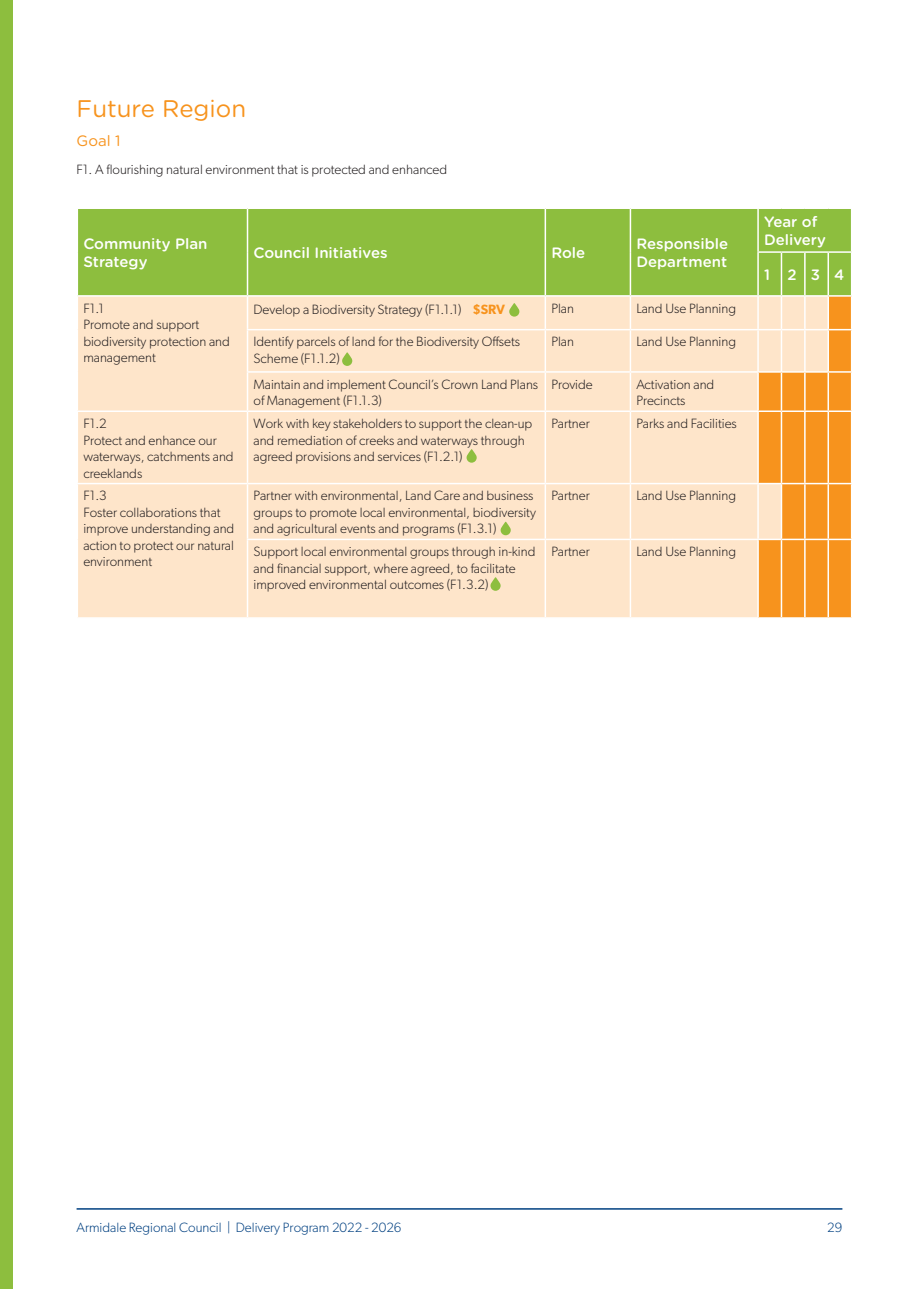
<style>
.page{position:relative;width:919px;height:1289px;background:#fff}
.page>*{position:absolute;margin:0;border:0;box-sizing:border-box;transform-origin:0 0}
.Subhead{font:24px "Gotham Rounded";color:#f7931d}
.t1{font:500 15px/18px "Gotham Rounded";color:#fff}
.Alt_Para-head{font:15px "Gotham Rounded";color:#f7931d}
.Table_Body{font:300 13.5px/16.5px "Gibson";color:#231f20}
.Body{font:300 13.5px "Gibson";color:#231f20}
.t2{font:300 13.5px "Gibson";color:#014081}
.s1{font-weight:600;color:#f7931d}
</style>
<div class="page">
<hr style="left:77px;top:1208px;width:765px;height:1px;background:#014081">
<div style="left:0;top:0;width:13px;height:1288px;background:#8dbe3e"></div>
<div style="left:78px;top:209px;width:772px;height:86px;background:#8dbe3e"></div>
<div style="left:78px;top:297px;width:679px;height:320px;background:#fee5ca"></div>
<hr style="left:247px;top:209px;width:1px;height:43px;background:#fff">
<hr style="left:544px;top:209px;width:2px;height:43px;background:#fff">
<hr style="left:629px;top:209px;width:2px;height:43px;background:#fff">
<hr style="left:757px;top:209px;width:1px;height:42px;background:#fff">
<hr style="left:247px;top:252px;width:1px;height:43px;background:#fff">
<hr style="left:544px;top:252px;width:2px;height:43px;background:#fff">
<hr style="left:629px;top:252px;width:2px;height:43px;background:#fff">
<hr style="left:757px;top:251px;width:24px;height:2px;background:#fff">
<hr style="left:757px;top:253px;width:1px;height:42px;background:#fff">
<hr style="left:781px;top:251px;width:23px;height:2px;background:#fff">
<hr style="left:780px;top:253px;width:2px;height:42px;background:#fff">
<hr style="left:804px;top:251px;width:24px;height:2px;background:#fff">
<hr style="left:804px;top:253px;width:1px;height:42px;background:#fff">
<hr style="left:828px;top:251px;width:24px;height:2px;background:#fff">
<hr style="left:827px;top:253px;width:2px;height:42px;background:#fff">
<hr style="left:247px;top:297px;width:1px;height:32px;background:#fff">
<hr style="left:544px;top:297px;width:2px;height:32px;background:#fff">
<hr style="left:629px;top:297px;width:2px;height:32px;background:#fff">
<hr style="left:247px;top:329px;width:298px;height:1px;background:#fff">
<hr style="left:247px;top:330px;width:1px;height:41px;background:#fff">
<hr style="left:545px;top:329px;width:85px;height:1px;background:#fff">
<hr style="left:544px;top:330px;width:2px;height:41px;background:#fff">
<hr style="left:630px;top:329px;width:128px;height:1px;background:#fff">
<hr style="left:629px;top:330px;width:2px;height:41px;background:#fff">
<hr style="left:247px;top:371px;width:298px;height:1px;background:#fff">
<hr style="left:247px;top:372px;width:1px;height:38px;background:#fff">
<hr style="left:545px;top:371px;width:85px;height:1px;background:#fff">
<hr style="left:544px;top:372px;width:2px;height:38px;background:#fff">
<hr style="left:630px;top:371px;width:128px;height:1px;background:#fff">
<hr style="left:629px;top:372px;width:2px;height:38px;background:#fff">
<hr style="left:77px;top:410px;width:170px;height:2px;background:#fff">
<hr style="left:247px;top:410px;width:298px;height:2px;background:#fff">
<hr style="left:247px;top:412px;width:1px;height:71px;background:#fff">
<hr style="left:545px;top:410px;width:85px;height:2px;background:#fff">
<hr style="left:544px;top:412px;width:2px;height:71px;background:#fff">
<hr style="left:630px;top:410px;width:128px;height:2px;background:#fff">
<hr style="left:629px;top:412px;width:2px;height:71px;background:#fff">
<hr style="left:77px;top:483px;width:170px;height:1px;background:#fff">
<hr style="left:247px;top:483px;width:298px;height:1px;background:#fff">
<hr style="left:247px;top:484px;width:1px;height:54px;background:#fff">
<hr style="left:545px;top:483px;width:85px;height:1px;background:#fff">
<hr style="left:544px;top:484px;width:2px;height:54px;background:#fff">
<hr style="left:630px;top:483px;width:128px;height:1px;background:#fff">
<hr style="left:629px;top:484px;width:2px;height:54px;background:#fff">
<hr style="left:247px;top:538px;width:298px;height:2px;background:#fff">
<hr style="left:247px;top:540px;width:1px;height:77px;background:#fff">
<hr style="left:545px;top:538px;width:85px;height:2px;background:#fff">
<hr style="left:544px;top:540px;width:2px;height:77px;background:#fff">
<hr style="left:630px;top:538px;width:128px;height:2px;background:#fff">
<hr style="left:629px;top:540px;width:2px;height:77px;background:#fff">
<svg style="left:758px;top:296px;width:94px;height:322px;background:#f9ad54"></svg>
<svg style="left:509px;top:303px;width:10px;height:13px"></svg>
<svg style="left:490px;top:577px;width:10px;height:13px"></svg>
<svg style="left:342px;top:352px;width:10px;height:14px"></svg>
<svg style="left:465px;top:449px;width:11px;height:13px"></svg>
<svg style="left:499px;top:521px;width:11px;height:14px"></svg>
<p class="Subhead" style="left:77px;top:92px;width:171px">Future Region</p>
<p class="Alt_Para-head" style="left:77px;top:130px;width:45px">Goal 1</p>
<p class="Body" style="left:77px;top:161px;width:372px">F1. A flourishing natural environment that is protected and enhanced</p>
<p class="t1" style="left:83px;top:234px;width:126px">Community Plan<br>Strategy</p>
<p class="t1" style="left:253px;top:243px;width:136px">Council Initiatives</p>
<p class="t1" style="left:551px;top:243px;width:35px">Role</p>
<p class="t1" style="left:636px;top:234px;width:93px">Responsible<br>Department</p>
<p class="Table_Body" style="left:83px;top:300px;width:22px">F1.1</p>
<p class="Table_Body" style="left:83px;top:316px;width:148px">Promote and support biodiversity protection and management</p>
<p class="Table_Body" style="left:83px;top:415px;width:25px">F1.2</p>
<p class="Table_Body" style="left:83px;top:431px;width:152px">Protect and enhance our waterways, catchments and creeklands</p>
<p class="Table_Body" style="left:83px;top:487px;width:25px">F1.3</p>
<p class="Table_Body" style="left:83px;top:504px;width:152px">Foster collaborations that improve understanding and action to protect our natural environment</p>
<p class="Table_Body" style="left:253px;top:301px;width:253px">Develop a Biodiversity Strategy (F1.1.1) <span class="s1">$SRV</span></p>
<p class="Table_Body" style="left:551px;top:300px;width:24px">Plan</p>
<p class="Table_Body" style="left:636px;top:300px;width:101px">Land Use Planning</p>
<p class="Table_Body" style="left:253px;top:333px;width:268px">Identify parcels of land for the Biodiversity Offsets<br>Scheme (F1.1.2)</p>
<p class="Table_Body" style="left:551px;top:333px;width:24px">Plan</p>
<p class="Table_Body" style="left:636px;top:333px;width:101px">Land Use Planning</p>
<p class="Table_Body" style="left:253px;top:375px;width:286px">Maintain and implement Council’s Crown Land Plans of Management (F1.1.3)</p>
<p class="Table_Body" style="left:551px;top:375px;width:43px">Provide</p>
<p class="Table_Body" style="left:636px;top:375px;width:79px">Activation and<br>Precincts</p>
<p class="Table_Body" style="left:253px;top:415px;width:280px">Work with key stakeholders to support the clean-up and remediation of creeks and waterways through agreed provisions and services (F1.2.1)</p>
<p class="Table_Body" style="left:551px;top:415px;width:40px">Partner</p>
<p class="Table_Body" style="left:636px;top:415px;width:102px">Parks and Facilities</p>
<p class="Table_Body" style="left:253px;top:487px;width:284px">Partner with environmental, Land Care and business groups to promote local environmental, biodiversity and agricultural events and programs (F1.3.1)</p>
<p class="Table_Body" style="left:551px;top:487px;width:40px">Partner</p>
<p class="Table_Body" style="left:636px;top:487px;width:101px">Land Use Planning</p>
<p class="Table_Body" style="left:253px;top:543px;width:283px">Support local environmental groups through in-kind and financial support, where agreed, to facilitate improved environmental outcomes (F1.3.2)</p>
<p class="Table_Body" style="left:551px;top:543px;width:40px">Partner</p>
<p class="Table_Body" style="left:636px;top:543px;width:101px">Land Use Planning</p>
<p class="t1" style="left:764px;top:212px;width:63px">Year of<br>Delivery</p>
<p class="t1" style="left:764px;top:265px;width:7px">1</p>
<p class="t1" style="left:787px;top:265px;width:11px">2</p>
<p class="t1" style="left:810px;top:265px;width:11px">3</p>
<p class="t1" style="left:834px;top:265px;width:12px">4</p>
<p class="t2" style="left:77px;top:1218px;width:326px">Armidale Regional Council | Delivery Program 2022 - 2026</p>
<p class="t2" style="left:827px;top:1218px;width:17px">29</p>
</div>
